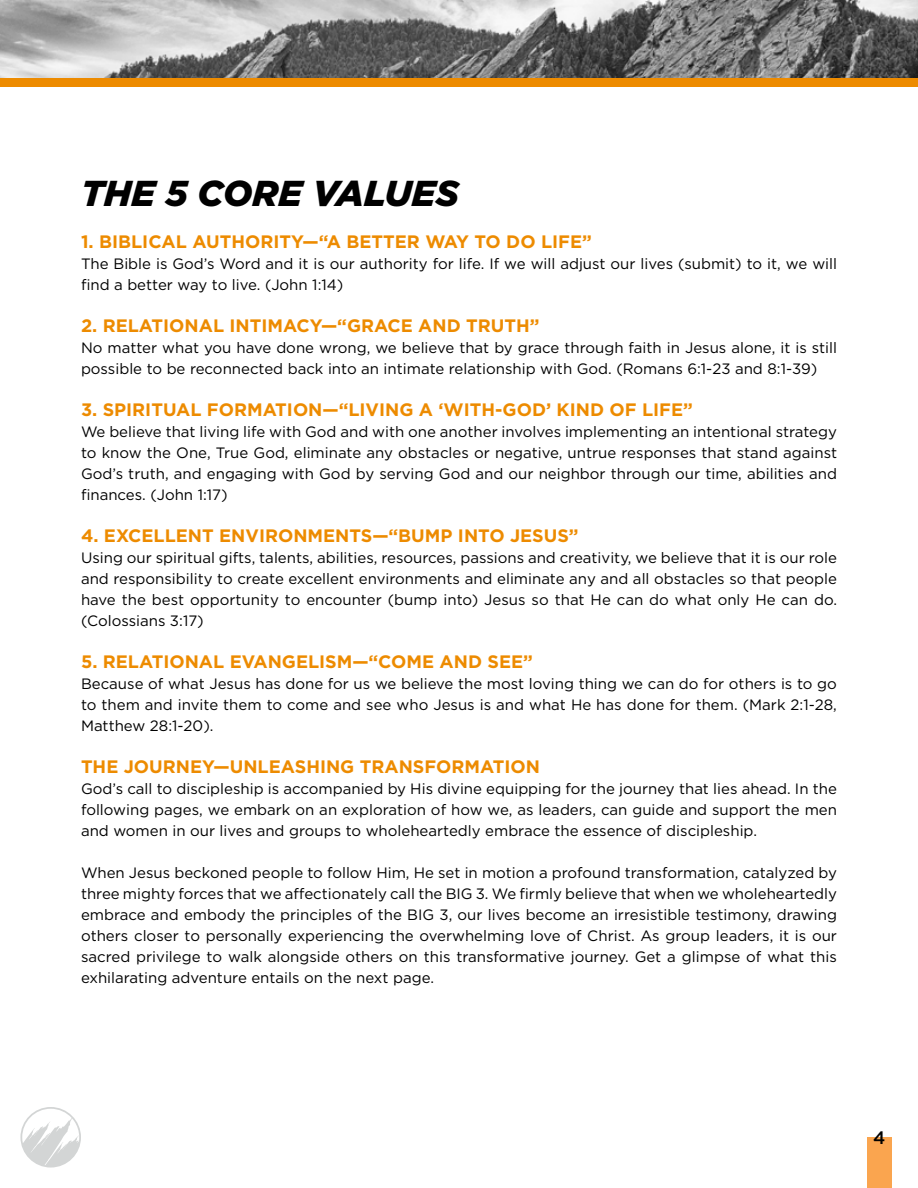
<style>
.page{position:relative;width:918px;height:1188px;background:#fff}
.page>*{position:absolute;margin:0;border:0;box-sizing:border-box;transform-origin:0 0}
.t1{font:italic 900 36px "Gotham";color:#000}
.t2{font:700 18px "Gotham";color:#ed8b00}
.t3{font:500 18px "Gotham";color:#000}
.t4{font:15px/21px "Gotham";color:#000;text-align:justify}
</style>
<div class="page">
<div style="left:867px;top:1137px;width:24px;height:51px;background:#faa54f"></div>
<img style="left:0;top:0;width:918px;height:79px">
<div style="left:0;top:79px;width:918px;height:8px;background:#ed8b00"></div>
<svg style="left:20px;top:1107px;width:61px;height:61px"></svg>
<h1 class="t1" style="left:81px;top:168px;width:380px">THE 5 CORE VALUES</h1>
<p class="t2" style="left:81px;top:230px;width:512px">1. BIBLICAL AUTHORITY—“A BETTER WAY TO DO LIFE”</p>
<p class="t4" style="left:81px;top:253px;width:758px">The Bible is God’s Word and it is our authority for life. If we will adjust our lives (submit) to it, we will find a better way to live. (John 1:14)</p>
<p class="t2" style="left:81px;top:314px;width:460px">2. RELATIONAL INTIMACY—“GRACE AND TRUTH”</p>
<p class="t4" style="left:81px;top:337px;width:758px">No matter what you have done wrong, we believe that by grace through faith in Jesus alone, it is still possible to be reconnected back into an intimate relationship with God. (Romans 6:1-23 and 8:1-39)</p>
<p class="t2" style="left:81px;top:398px;width:613px">3. SPIRITUAL FORMATION—“LIVING A ‘WITH-GOD’ KIND OF LIFE”</p>
<p class="t4" style="left:81px;top:421px;width:758px">We believe that living life with God and with one another involves implementing an intentional strategy to know the One, True God, eliminate any obstacles or negative, untrue responses that stand against God’s truth, and engaging with God by serving God and our neighbor through our time, abilities and finances. (John 1:17)</p>
<p class="t2" style="left:81px;top:524px;width:499px">4. EXCELLENT ENVIRONMENTS—“BUMP INTO JESUS”</p>
<p class="t4" style="left:81px;top:547px;width:758px">Using our spiritual gifts, talents, abilities, resources, passions and creativity, we believe that it is our role and responsibility to create excellent environments and eliminate any and all obstacles so that people have the best opportunity to encounter (bump into) Jesus so that He can do what only He can do. (Colossians 3:17)</p>
<p class="t2" style="left:81px;top:650px;width:453px">5. RELATIONAL EVANGELISM—“COME AND SEE”</p>
<p class="t4" style="left:81px;top:673px;width:757px">Because of what Jesus has done for us we believe the most loving thing we can do for others is to go to them and invite them to come and see who Jesus is and what He has done for them. (Mark 2:1-28, Matthew 28:1-20).</p>
<p class="t2" style="left:81px;top:755px;width:461px">THE JOURNEY—UNLEASHING TRANSFORMATION</p>
<p class="t4" style="left:81px;top:778px;width:758px">God’s call to discipleship is accompanied by His divine equipping for the journey that lies ahead. In the following pages, we embark on an exploration of how we, as leaders, can guide and support the men and women in our lives and groups to wholeheartedly embrace the essence of discipleship.</p>
<p class="t4" style="left:81px;top:862px;width:758px">When Jesus beckoned people to follow Him, He set in motion a profound transformation, catalyzed by three mighty forces that we affectionately call the BIG 3. We firmly believe that when we wholeheartedly embrace and embody the principles of the BIG 3, our lives become an irresistible testimony, drawing others closer to personally experiencing the overwhelming love of Christ. As group leaders, it is our sacred privilege to walk alongside others on this transformative journey. Get a glimpse of what this exhilarating adventure entails on the next page.</p>
<p class="t3" style="left:873px;top:1125px;width:14px">4</p>
</div>
